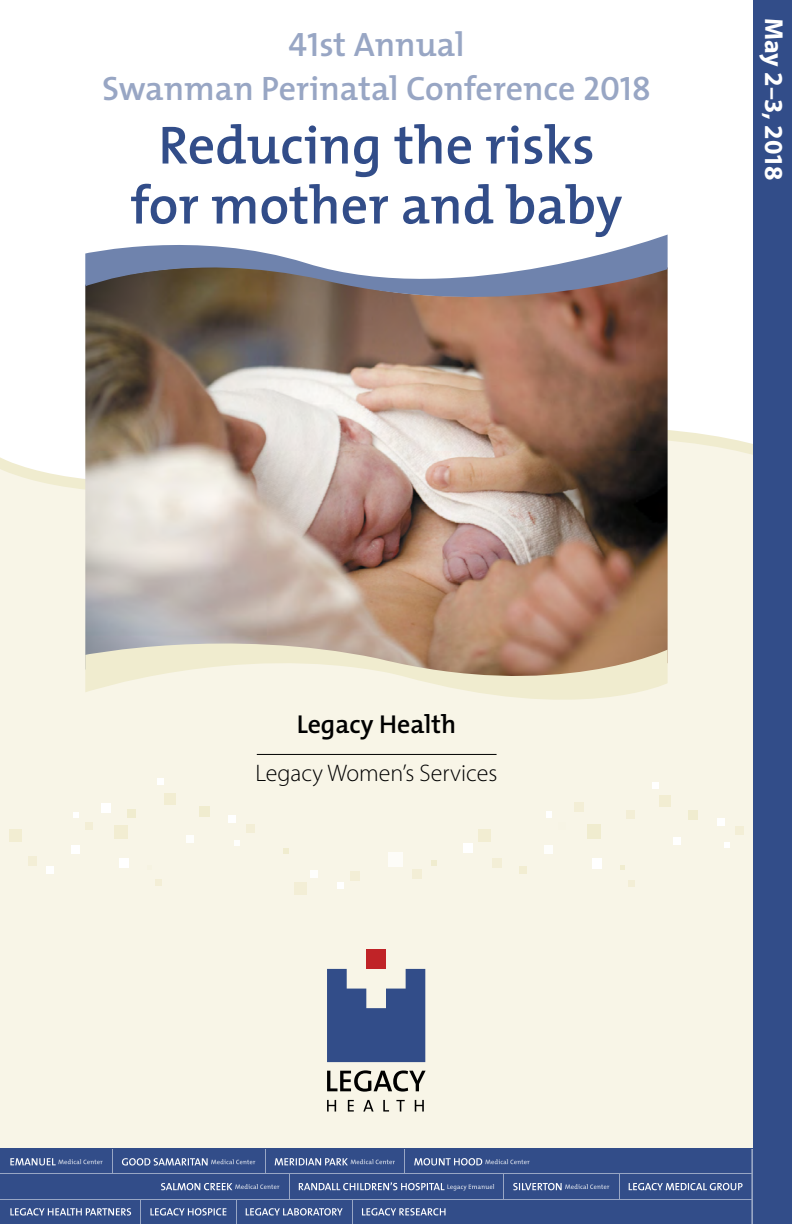
<style>
.page{position:relative;width:792px;height:1224px;background:#fff}
.page>*{position:absolute;margin:0;border:0;box-sizing:border-box;transform-origin:0 0}
.t1{font:600 54px/60px "The Mix";color:#324d89;text-align:center}
.t2{font:600 34px/44px "The Mix";color:#98a6c4;text-align:center}
.t3{font:600 26px "The Mix";color:#000}
.t4{font:700 26px "Myriad Pro";letter-spacing:-.01em;color:#fff}
.t5{font:300 24px "Myriad Pro";color:#000}
.s1{font-family:"The Mix Semi Bold Caps";font-weight:400}
</style>
<div class="page">
<div style="left:0;top:523px;width:753px;height:626px;background:#f8f5e7"></div>
<svg style="left:0;top:430px;width:753px;height:93px"></svg>
<img style="left:85px;top:323px;width:583px;height:304px">
<svg style="left:85px;top:234px;width:583px;height:89px"></svg>
<svg style="left:85px;top:627px;width:583px;height:98px;background:#ded2be"></svg>
<div style="left:753px;top:0;width:39px;height:1224px;background:#324d89"></div>
<svg style="left:73px;top:812px;width:6px;height:6px"></svg>
<div style="left:85px;top:822px;width:7px;height:8px;background:#f3eed6"></div>
<svg style="left:147px;top:865px;width:5px;height:5px"></svg>
<div style="left:155px;top:879px;width:6px;height:7px;background:#f3eed6"></div>
<div style="left:46px;top:866px;width:7px;height:7px;background:#fff"></div>
<div style="left:71px;top:845px;width:8px;height:9px;background:#fff"></div>
<div style="left:114px;top:825px;width:14px;height:14px;background:#f2edd2"></div>
<div style="left:119px;top:859px;width:10px;height:9px;background:#fff"></div>
<div style="left:28px;top:856px;width:9px;height:10px;background:#f3eed6"></div>
<div style="left:9px;top:829px;width:13px;height:13px;background:#f2edd2"></div>
<div style="left:101px;top:803px;width:9px;height:10px;background:#fff"></div>
<div style="left:626px;top:810px;width:8px;height:9px;background:#f3eed6"></div>
<div style="left:660px;top:796px;width:11px;height:11px;background:#f2edd2"></div>
<div style="left:652px;top:782px;width:7px;height:6px;background:#fff"></div>
<div style="left:735px;top:826px;width:8px;height:9px;background:#f3eed6"></div>
<svg style="left:724px;top:843px;width:5px;height:5px"></svg>
<div style="left:688px;top:810px;width:10px;height:10px;background:#f0eccf"></div>
<div style="left:673px;top:838px;width:7px;height:7px;background:#fff"></div>
<div style="left:717px;top:818px;width:8px;height:8px;background:#fff"></div>
<svg style="left:546px;top:811px;width:6px;height:6px"></svg>
<div style="left:558px;top:822px;width:8px;height:7px;background:#f7f4e5"></div>
<svg style="left:620px;top:865px;width:5px;height:5px"></svg>
<div style="left:628px;top:880px;width:7px;height:7px;background:#f3eed6"></div>
<div style="left:519px;top:866px;width:7px;height:8px;background:#f2edd2"></div>
<div style="left:544px;top:845px;width:9px;height:9px;background:#fefefc"></div>
<div style="left:587px;top:825px;width:14px;height:14px;background:#f0eccf"></div>
<div style="left:592px;top:859px;width:10px;height:10px;background:#fff"></div>
<div style="left:493px;top:859px;width:9px;height:9px;background:#f3eed6"></div>
<svg style="left:283px;top:848px;width:5px;height:5px"></svg>
<div style="left:478px;top:829px;width:13px;height:13px;background:#f2edd2"></div>
<div style="left:464px;top:843px;width:9px;height:9px;background:#fff"></div>
<svg style="left:431px;top:860px;width:6px;height:6px"></svg>
<div style="left:351px;top:872px;width:9px;height:9px;background:#f3eed6"></div>
<div style="left:337px;top:882px;width:7px;height:7px;background:#fff"></div>
<div style="left:295px;top:882px;width:12px;height:13px;background:#f3eed6"></div>
<div style="left:311px;top:871px;width:7px;height:7px;background:#fefefc"></div>
<div style="left:389px;top:852px;width:14px;height:14px;background:#fdfcf8"></div>
<div style="left:412px;top:870px;width:10px;height:9px;background:#f3eed6"></div>
<div style="left:127px;top:810px;width:8px;height:8px;background:#f0eccf"></div>
<div style="left:164px;top:793px;width:12px;height:12px;background:#f2edd2"></div>
<div style="left:157px;top:779px;width:7px;height:6px;background:#fff"></div>
<div style="left:246px;top:824px;width:8px;height:8px;background:#f3eed6"></div>
<svg style="left:235px;top:840px;width:5px;height:6px"></svg>
<div style="left:199px;top:807px;width:10px;height:10px;background:#f0eccf"></div>
<div style="left:186px;top:835px;width:7px;height:8px;background:#fefefc"></div>
<div style="left:228px;top:816px;width:8px;height:7px;background:#fff"></div>
<div style="left:575px;top:803px;width:9px;height:9px;background:#f3eed6"></div>
<svg style="left:327px;top:969px;width:98px;height:93px;background:#536999"></svg>
<div style="left:366px;top:949px;width:20px;height:20px;background:#c02327"></div>
<svg style="left:327px;top:1100px;width:9px;height:12px"></svg>
<svg style="left:348px;top:1100px;width:6px;height:12px"></svg>
<svg style="left:363px;top:1100px;width:11px;height:12px"></svg>
<svg style="left:383px;top:1100px;width:6px;height:12px"></svg>
<svg style="left:396px;top:1100px;width:9px;height:12px"></svg>
<svg style="left:415px;top:1100px;width:9px;height:12px"></svg>
<svg style="left:327px;top:1070px;width:99px;height:22px;background:#a09e95"></svg>
<hr style="left:257px;top:754px;width:240px;height:1px;background:#000">
<div style="left:0;top:1149px;width:753px;height:75px;background:#324d89"></div>
<svg style="left:161px;top:1183px;width:118px;height:7px"></svg>
<svg style="left:513px;top:1183px;width:96px;height:7px"></svg>
<svg style="left:629px;top:1183px;width:114px;height:7px"></svg>
<svg style="left:299px;top:1182px;width:195px;height:9px"></svg>
<svg style="left:10px;top:1158px;width:93px;height:7px"></svg>
<svg style="left:122px;top:1158px;width:133px;height:8px"></svg>
<svg style="left:275px;top:1158px;width:120px;height:7px"></svg>
<svg style="left:414px;top:1158px;width:116px;height:7px"></svg>
<svg style="left:246px;top:1208px;width:97px;height:8px"></svg>
<svg style="left:362px;top:1208px;width:84px;height:8px"></svg>
<svg style="left:150px;top:1208px;width:76px;height:8px"></svg>
<svg style="left:10px;top:1208px;width:121px;height:8px"></svg>
<hr style="left:0;top:1173px;width:753px;height:1px;background:#98a6c4">
<hr style="left:0;top:1199px;width:753px;height:1px;background:#98a6c4">
<svg style="left:112px;top:1149px;width:1px;height:24px"></svg>
<svg style="left:265px;top:1149px;width:1px;height:24px"></svg>
<svg style="left:404px;top:1149px;width:1px;height:24px"></svg>
<svg style="left:140px;top:1200px;width:1px;height:24px"></svg>
<svg style="left:236px;top:1200px;width:1px;height:24px"></svg>
<svg style="left:352px;top:1200px;width:1px;height:24px"></svg>
<svg style="left:619px;top:1174px;width:1px;height:25px"></svg>
<svg style="left:289px;top:1174px;width:1px;height:25px"></svg>
<svg style="left:503px;top:1174px;width:1px;height:25px"></svg>
<hr style="left:751px;top:1149px;width:2px;height:75px;background:#98a6c4">
<p class="t2" style="left:102px;top:22px;width:550px"><span class="s1">41</span>st Annual<br>Swanman Perinatal Conference <span class="s1">2018</span></p>
<h1 class="t1" style="left:131px;top:116px;width:493px">Reducing the risks for mother and baby</h1>
<p class="t4" style="left:788px;top:18px;width:164px;rotate:90deg">May 2–3, 2018</p>
<p class="t3" style="left:297px;top:708px;width:161px">Legacy Health</p>
<p class="t5" style="left:255px;top:760px;width:243px">Legacy Women’s Services</p>
</div>
